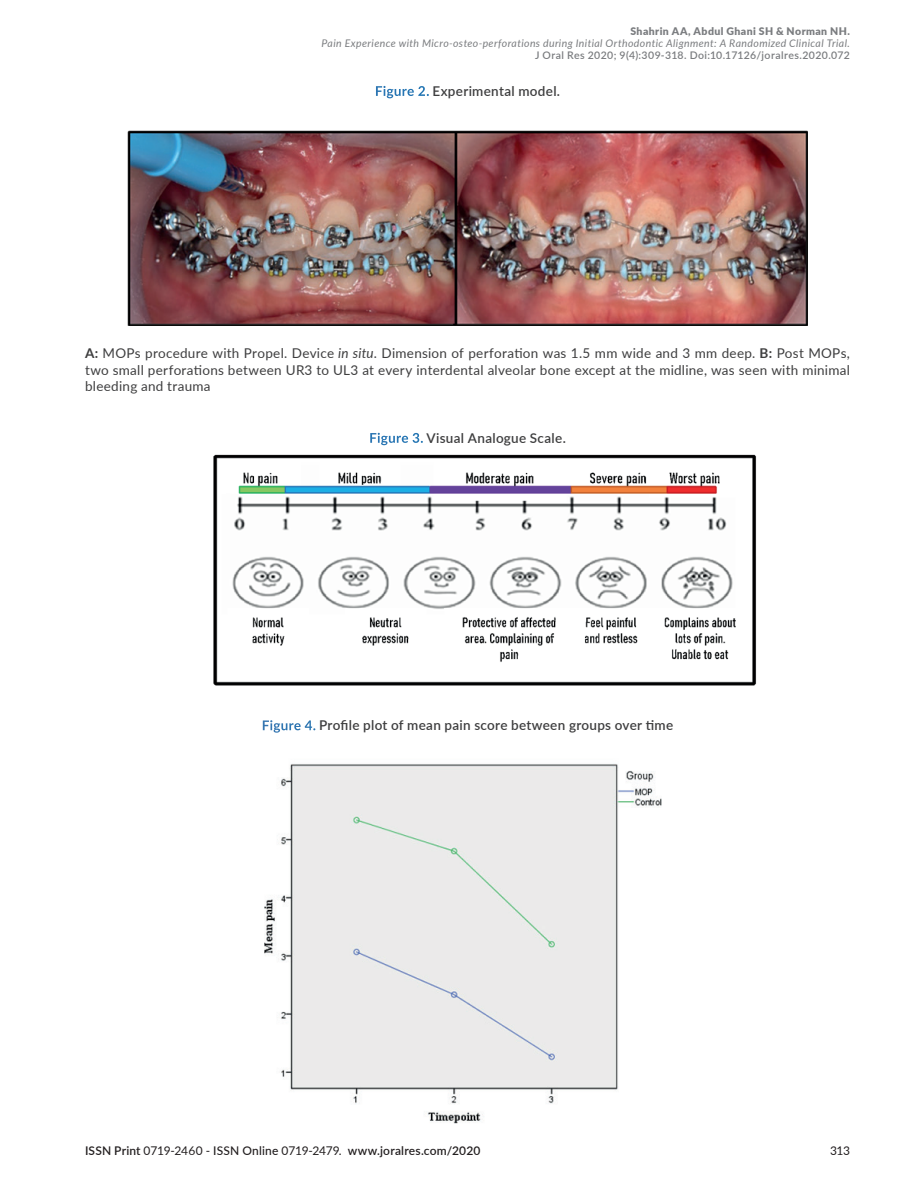
<style>
.page{position:relative;width:918px;height:1188px;background:#fff}
.page>*{position:absolute;margin:0;border:0;box-sizing:border-box;transform-origin:0 0}
.t1{font:13.5px/16.2px "Lato";letter-spacing:.02em;color:#3e3e3f;text-align:justify}
.t2{font:600 13.5px "Lato";letter-spacing:.02em;color:#3e3e3f}
.t3{font:600 12px "Lato";letter-spacing:.015em;color:#231f20}
.t4{font:12px "Lato";color:#231f20}
.t5{font:italic 10.5px "Lato";letter-spacing:.04em;color:#7a7c7f}
.t6{font:600 10.5px "Lato";letter-spacing:.035em;color:#7a7c7f}
.t7{font:900 10.5px "Lato";letter-spacing:.04em;color:#7a7c7f}
.s1{font-weight:700;color:#fff}
.s2{font-weight:700}
.s3{font-style:italic}
.s4{font-weight:400}
.s5{font-weight:500}
</style>
<div class="page">
<img style="left:128px;top:130px;width:679px;height:195px">
<img style="left:214px;top:455px;width:543px;height:231px">
<img style="left:264px;top:763px;width:398px;height:361px">
<p class="t7" style="left:630px;top:24px;width:221px">Shahrin AA, Abdul Ghani SH &amp; Norman NH.</p>
<p class="t5" style="left:322px;top:36px;width:530px">Pain Experience with Micro-osteo-perforations during Initial Orthodontic Alignment: A Randomized Clinical Trial.</p>
<p class="t6" style="left:535px;top:48px;width:316px">J Oral Res 2020; 9(4):309-318. Doi:10.17126/joralres.2020.072</p>
<p class="t2" style="left:375px;top:81px;width:187px"><span class="s1">Figure 2.</span> Experimental model.</p>
<p class="t1" style="left:85px;top:345px;width:766px"><span class="s2">A:</span> MOPs procedure with Propel. Device <span class="s3">in situ</span>. Dimension of perforation was 1.5 mm wide and 3 mm deep. <span class="s2">B:</span> Post MOPs, two small perforations between UR3 to UL3 at every interdental alveolar bone except at the midline, was seen with minimal bleeding and trauma</p>
<p class="t2" style="left:369px;top:428px;width:198px"><span class="s1">Figure 3.</span> Visual Analogue Scale.</p>
<p class="t2" style="left:262px;top:716px;width:413px"><span class="s1">Figure 4.</span> Profile plot of mean pain score between groups over time</p>
<p class="t3" style="left:85px;top:1142px;width:397px">ISSN Print <span class="s4">0719-2460 -</span> <span class="s5">ISSN Online</span> <span class="s4">0719-2479.</span> www.joralres.com/2020</p>
<p class="t4" style="left:830px;top:1142px;width:21px">313</p>
</div>
